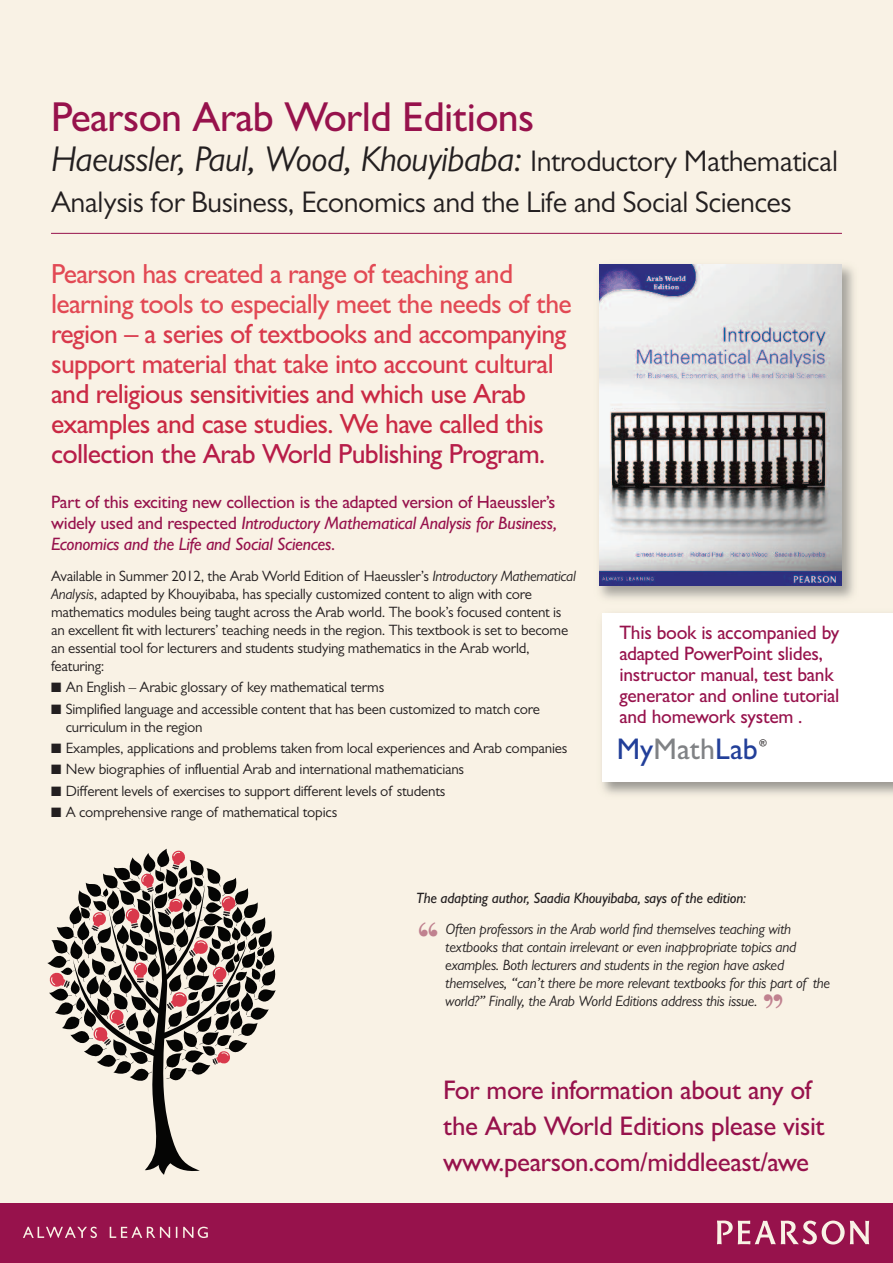
<style>
.page{position:relative;width:893px;height:1263px;background:#f9f2e5}
.page>*{position:absolute;margin:0;border:0;box-sizing:border-box;transform-origin:0 0}
.t1{font:700 43.5px "Bodoni";color:#c0818f}
.t2{font:500 42px "Gill Sans MT Pro";letter-spacing:-.015em;color:#97124c}
.t3{font:italic 36px "Gill Sans MT Pro";letter-spacing:-.015em;color:#231f20}
.t4{font:30px "Gill Sans MT Pro";letter-spacing:-.015em;color:#231f20}
.t5{font:500 30px "Gill Sans MT Pro";color:#223f99}
.t6{font:500 27.75px/30px "Gill Sans MT Pro";letter-spacing:-.025em;color:#d9394c}
.t7{font:500 27.75px/30px "Gill Sans MT Pro";letter-spacing:-.025em;color:#ca2944}
.t8{font:500 27.75px/30px "Gill Sans MT Pro";letter-spacing:-.025em;color:#e24954}
.t9{font:500 27.75px "Gill Sans MT Pro";letter-spacing:-.025em;color:#b71d49}
.t10{font:500 27px/36px "Gill Sans MT Pro";letter-spacing:-.015em;color:#97124c}
.t11{font:500 19.5px/21px "Gill Sans MT Pro";letter-spacing:-.015em;color:#97124c}
.t12{font:500 18px/21px "Gill Sans MT Pro";letter-spacing:-.015em;color:#97124c;text-align:justify}
.t13{font:15px/18px "Gill Sans MT Pro";letter-spacing:-.015em;color:#231f20}
.t14{font:italic 15px/18px "Gill Sans MT Pro";letter-spacing:-.015em;color:#231f20}
.t15{font:italic 500 15px "Gill Sans MT Pro";letter-spacing:-.015em;color:#231f20}
.t16{font:500 9.75px "Gill Sans MT Pro";color:#231f20}
.s1{font-style:normal;font-size:30px}
.s2{font-style:italic}
.s3{color:#808285}
</style>
<div class="page">
<div style="left:0;top:1203px;width:893px;height:59px;background:#97124c"></div>
<svg style="left:717px;top:1220px;width:152px;height:24px"></svg>
<svg style="left:23px;top:1227px;width:185px;height:11px"></svg>
<svg style="left:145px;top:1083px;width:55px;height:92px"></svg>
<svg style="left:47px;top:849px;width:229px;height:234px"></svg>
<img style="left:599px;top:264px;width:243px;height:322px">
<hr style="left:51px;top:233px;width:791px;height:1px;background:#97124c">
<div style="left:602px;top:613px;width:291px;height:169px;background:#fff"></div>
<h2 class="t2" style="left:51px;top:101px;width:485px">Pearson Arab World Editions</h2>
<h3 class="t3" style="left:51px;top:147px;width:788px">Haeussler, Paul, Wood, Khouyibaba: <span class="s1">Introductory Mathematical</span></h3>
<h3 class="t4" style="left:51px;top:191px;width:742px">Analysis for Business, Economics and the Life and Social Sciences</h3>
<h3 class="t8" style="left:51px;top:261px;width:522px">Pearson has created a range of teaching and learning tools to especially meet the needs of the</h3>
<h3 class="t6" style="left:51px;top:321px;width:517px">region – a series of textbooks and accompanying support material that take into account cultural</h3>
<h3 class="t7" style="left:51px;top:381px;width:494px">and religious sensitivities and which use Arab examples and case studies. We have called this</h3>
<h3 class="t9" style="left:51px;top:443px;width:496px">collection the Arab World Publishing Program.</h3>
<p class="t12" style="left:51px;top:493px;width:507px">Part of this exciting new collection is the adapted version of Haeussler’s widely used and respected <span class="s2">Introductory Mathematical Analysis for Business, Economics and the Life and Social Sciences</span>.</p>
<p class="t13" style="left:51px;top:568px;width:526px">Available in Summer 2012, the Arab World Edition of Haeussler’s <span class="s2">Introductory Mathematical Analysis</span>, adapted by Khouyibaba, has specially customized content to align with core mathematics modules being taught across the Arab world. The book’s focused content is an excellent fit with lecturers’ teaching needs in the region. This textbook is set to become an essential tool for lecturers and students studying mathematics in the Arab world, featuring:</p>
<p class="t13" style="left:51px;top:680px;width:335px">■ An English – Arabic glossary of key mathematical terms</p>
<p class="t13" style="left:66px;top:701px;width:476px;text-indent:-15px">■ Simplified language and accessible content that has been customized to match core curriculum in the region</p>
<p class="t13" style="left:51px;top:740px;width:518px">■ Examples, applications and problems taken from local experiences and Arab companies</p>
<p class="t13" style="left:51px;top:762px;width:415px">■ New biographies of influential Arab and international mathematicians</p>
<p class="t13" style="left:51px;top:783px;width:396px">■ Different levels of exercises to support different levels of students</p>
<p class="t13" style="left:51px;top:805px;width:288px">■ A comprehensive range of mathematical topics</p>
<h3 class="t11" style="left:619px;top:624px;width:221px">This book is accompanied by adapted PowerPoint slides, instructor manual, test bank generator and online tutorial and homework system .</h3>
<h3 class="t5" style="left:617px;top:737px;width:143px">My<span class="s3">Math</span>Lab</h3>
<p class="t16" style="left:760px;top:739px;width:9px">®</p>
<p class="t15" style="left:416px;top:892px;width:331px">The adapting author, Saadia Khouyibaba, says of the edition:</p>
<h1 class="t1" style="left:416px;top:911px;width:26px">‘‘</h1>
<p class="t14" style="left:445px;top:921px;width:386px">Often professors in the Arab world find themselves teaching with textbooks that contain irrelevant or even inappropriate topics and examples. Both lecturers and students in the region have asked themselves, “can’t there be more relevant textbooks for this part of the world?” Finally, the Arab World Editions address this issue.</p>
<h1 class="t1" style="left:761px;top:983px;width:26px">’’</h1>
<h3 class="t10" style="left:443px;top:1074px;width:383px">For more information about any of the Arab World Editions please visit www.pearson.com/middleeast/awe</h3>
</div>
